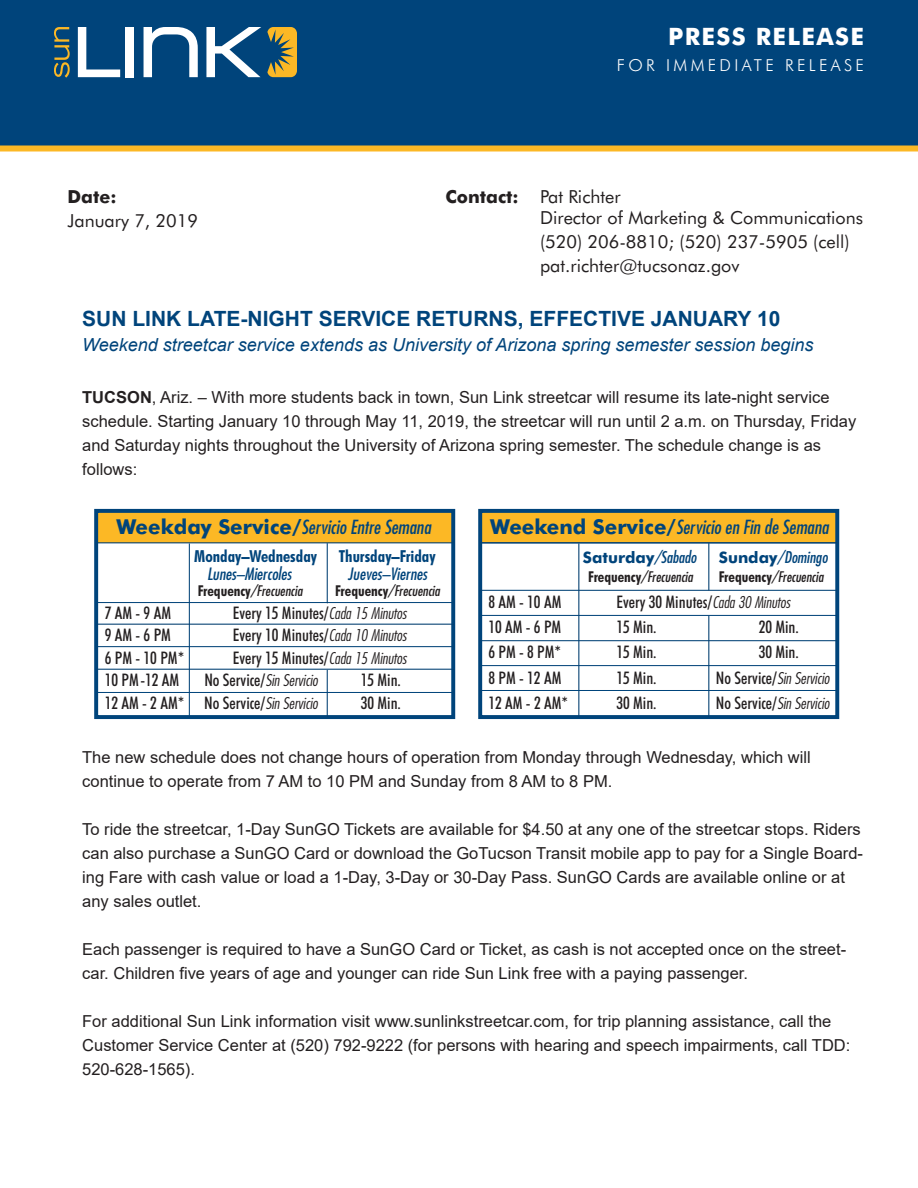
<style>
.page{position:relative;width:918px;height:1188px;background:#fff}
.page>*{position:absolute;margin:0;border:0;box-sizing:border-box;transform-origin:0 0}
.t1{font:700 24px "Futura BT";letter-spacing:.055em;color:#fff}
.t2{font:700 21px "Arial";color:#00447b}
.t3{font:18.9px "Futura Md Cn BT Italic";color:#00447b}
.t4{font:18px/21.6px "Futura BT";color:#231f20}
.t5{font:italic 18px "Arial";color:#00447b}
.t6{font:700 18px "Futura BT";color:#231f20}
.t7{font:500 condensed 17.4px "Futura BT";color:#231f20}
.t8{font:700 condensed 16.65px "Futura BT";color:#00447b}
.t9{font:16.65px "Futura Md Cn BT Italic";color:#00447b}
.t10{font:16.5px/24px "Arial";color:#231f20}
.t11{font:300 16.5px "Futura BT";letter-spacing:.2em;color:#fff}
.t12{font:15.75px "Futura Lt Cn BT Italic";color:#231f20}
.t13{font:700 15.75px "Futura BT";color:#00447b}
.t14{font:15.75px "Futura Md Cn BT Italic";color:#00447b}
.t15{font:14.25px "Futura Md Cn BT Italic";color:#231f20}
.s1{font-weight:700}
.s2{font-family:"Futura BT";font-weight:700;font-size:20.55px}
.s3{font-family:"Futura BT";font-weight:700;font-stretch:condensed;font-size:15px}
.s4{font-family:"Futura Lt Cn BT Italic";font-weight:400;font-stretch:normal;font-size:15.75px}
.s5{font-family:"Futura BT";font-weight:500;font-stretch:condensed;font-size:17.4px}
.s6{font-family:"Futura Md Cn BT Italic";font-weight:400}
.s7{font-family:"Futura BT";font-weight:700}
</style>
<div class="page">
<div style="left:0;top:0;width:918px;height:149px;background:#00447b"></div>
<div style="left:0;top:146px;width:918px;height:6px;background:#fcb825"></div>
<svg style="left:267px;top:27px;width:30px;height:50px"></svg>
<svg style="left:54px;top:27px;width:16px;height:51px"></svg>
<svg style="left:78px;top:27px;width:42px;height:50px"></svg>
<div style="left:125px;top:27px;width:9px;height:50px;background:#fff"></div>
<svg style="left:144px;top:27px;width:54px;height:50px"></svg>
<svg style="left:206px;top:27px;width:55px;height:50px"></svg>
<div style="left:482px;top:511px;width:355px;height:32px;background:#fcb825"></div>
<div style="left:478px;top:509px;width:361px;height:210px;border:4px solid #00447b"></div>
<div style="left:98px;top:511px;width:355px;height:32px;background:#fcb825"></div>
<div style="left:94px;top:509px;width:361px;height:210px;border:4px solid #00447b"></div>
<hr style="left:98px;top:542px;width:355px;height:1px;background:#00447b">
<hr style="left:189px;top:544px;width:1px;height:173px;background:#00447b">
<hr style="left:98px;top:602px;width:355px;height:1px;background:#00447b">
<hr style="left:327px;top:543px;width:1px;height:60px;background:#00447b">
<hr style="left:327px;top:670px;width:1px;height:47px;background:#00447b">
<hr style="left:98px;top:669px;width:355px;height:1px;background:#00447b">
<hr style="left:98px;top:624px;width:355px;height:1px;background:#00447b">
<hr style="left:98px;top:646px;width:355px;height:1px;background:#00447b">
<hr style="left:98px;top:692px;width:355px;height:1px;background:#00447b">
<hr style="left:481px;top:542px;width:355px;height:1px;background:#00447b">
<hr style="left:579px;top:544px;width:1px;height:173px;background:#00447b">
<hr style="left:481px;top:590px;width:355px;height:1px;background:#00447b">
<hr style="left:708px;top:543px;width:1px;height:47px;background:#00447b">
<hr style="left:708px;top:616px;width:1px;height:101px;background:#00447b">
<hr style="left:481px;top:665px;width:355px;height:1px;background:#00447b">
<hr style="left:481px;top:615px;width:355px;height:1px;background:#00447b">
<hr style="left:481px;top:640px;width:355px;height:1px;background:#00447b">
<hr style="left:481px;top:690px;width:355px;height:1px;background:#00447b">
<p class="t6" style="left:68px;top:185px;width:51px">Date:</p>
<p class="t4" style="left:68px;top:209px;width:132px">January 7, 2019</p>
<h1 class="t1" style="left:668px;top:22px;width:197px">PRESS RELEASE</h1>
<p class="t11" style="left:617px;top:55px;width:249px">FOR IMMEDIATE RELEASE</p>
<p class="t4" style="left:540px;top:185px;width:325px;text-indent:-94px"><span class="s1">Contact:</span> Pat Richter<br>Director of Marketing &amp; Communications</p>
<p class="t4" style="left:540px;top:230px;width:311px;line-height:24px">(520) 206-8810; (520) 237-5905 (cell) pat.richter@tucsonaz.gov</p>
<p class="t2" style="left:82px;top:303px;width:700px">SUN LINK LATE-NIGHT SERVICE RETURNS, EFFECTIVE JANUARY 10</p>
<p class="t5" style="left:82px;top:333px;width:733px">Weekend streetcar service extends as University of Arizona spring semester session begins</p>
<p class="t10" style="left:82px;top:385px;width:776px"><span class="s1">TUCSON</span>, Ariz. – With more students back in town, Sun Link streetcar will resume its late-night service schedule. Starting January 10 through May 11, 2019, the streetcar will run until 2 a.m. on Thursday, Friday and Saturday nights throughout the University of Arizona spring semester. The schedule change is as follows:</p>
<p class="t3" style="left:116px;top:515px;width:316px"><span class="s2">Weekday Service/</span>Servicio Entre Semana</p>
<p class="t8" style="left:194px;top:546px;width:124px">Monday–Wednesday</p>
<p class="t8" style="left:339px;top:546px;width:98px">Thursday–Friday</p>
<p class="t9" style="left:207px;top:563px;width:86px">Lunes–Miercoles</p>
<p class="t9" style="left:348px;top:563px;width:81px">Jueves–Viernes</p>
<p class="t15" style="left:198px;top:582px;width:106px"><span class="s3">Frequency</span>/Frecuencia</p>
<p class="t15" style="left:335px;top:582px;width:106px"><span class="s3">Frequency</span>/Frecuencia</p>
<p class="t7" style="left:105px;top:602px;width:68px">7 AM - 9 AM</p>
<p class="t7" style="left:233px;top:602px;width:175px">Every 15 Minutes/<span class="s4">Cada 15 Minutos</span></p>
<p class="t7" style="left:105px;top:624px;width:68px">9 AM - 6 PM</p>
<p class="t7" style="left:233px;top:624px;width:175px">Every 10 Minutes/<span class="s4">Cada 10 Minutos</span></p>
<p class="t7" style="left:105px;top:647px;width:81px">6 PM - 10 PM*</p>
<p class="t7" style="left:233px;top:647px;width:175px">Every 15 Minutes/<span class="s4">Cada 15 Minutos</span></p>
<p class="t7" style="left:105px;top:669px;width:76px">10 PM -12 AM</p>
<p class="t12" style="left:204px;top:670px;width:115px"><span class="s5">No Service/</span>Sin Servicio</p>
<p class="t7" style="left:361px;top:669px;width:42px">15 Min.</p>
<p class="t7" style="left:105px;top:692px;width:215px">12 AM - 2 AM* No Service/<span class="s4">Sin Servicio</span></p>
<p class="t7" style="left:361px;top:692px;width:42px">30 Min.</p>
<p class="t3" style="left:490px;top:515px;width:340px"><span class="s2">Weekend Service/</span>Servicio en Fin de Semana</p>
<p class="t13" style="left:583px;top:547px;width:115px">Saturday<span class="s6">/Sabado</span></p>
<p class="t14" style="left:719px;top:547px;width:110px"><span class="s7">Sunday</span>/Domingo</p>
<p class="t15" style="left:588px;top:568px;width:106px"><span class="s3">Frequency</span>/Frecuencia</p>
<p class="t15" style="left:719px;top:568px;width:106px"><span class="s3">Frequency</span>/Frecuencia</p>
<p class="t7" style="left:488px;top:591px;width:74px">8 AM - 10 AM</p>
<p class="t7" style="left:616px;top:591px;width:175px">Every 30 Minutes/<span class="s4">Cada 30 Minutos</span></p>
<p class="t7" style="left:488px;top:616px;width:74px">10 AM - 6 PM</p>
<p class="t7" style="left:616px;top:616px;width:42px">15 Min.</p>
<p class="t7" style="left:759px;top:616px;width:42px">20 Min.</p>
<p class="t7" style="left:488px;top:642px;width:74px">6 PM - 8 PM*</p>
<p class="t7" style="left:616px;top:642px;width:42px">15 Min.</p>
<p class="t7" style="left:759px;top:642px;width:42px">30 Min.</p>
<p class="t7" style="left:488px;top:667px;width:74px">8 PM - 12 AM</p>
<p class="t7" style="left:616px;top:667px;width:42px">15 Min.</p>
<p class="t12" style="left:716px;top:668px;width:115px"><span class="s5">No Service/</span>Sin Servicio</p>
<p class="t7" style="left:488px;top:692px;width:81px">12 AM - 2 AM*</p>
<p class="t7" style="left:616px;top:692px;width:42px">30 Min.</p>
<p class="t12" style="left:716px;top:693px;width:115px"><span class="s5">No Service/</span>Sin Servicio</p>
<p class="t10" style="left:82px;top:745px;width:730px">The new schedule does not change hours of operation from Monday through Wednesday, which will continue to operate from 7 AM to 10 PM and Sunday from 8 AM to 8 PM.</p>
<p class="t10" style="left:82px;top:817px;width:782px">To ride the streetcar, 1-Day SunGO Tickets are available for $4.50 at any one of the streetcar stops. Riders can also purchase a SunGO Card or download the GoTucson Transit mobile app to pay for a Single Board&shy;ing Fare with cash value or load a 1-Day, 3-Day or 30-Day Pass. SunGO Cards are available online or at any sales outlet.</p>
<p class="t10" style="left:82px;top:937px;width:765px">Each passenger is required to have a SunGO Card or Ticket, as cash is not accepted once on the street&shy;car. Children five years of age and younger can ride Sun Link free with a paying passenger.</p>
<p class="t10" style="left:82px;top:1009px;width:770px">For additional Sun Link information visit www.sunlinkstreetcar.com, for trip planning assistance, call the<br>Customer Service Center at (520) 792-9222 (for persons with hearing and speech impairments, call TDD:<br>520-628-1565).</p>
</div>
